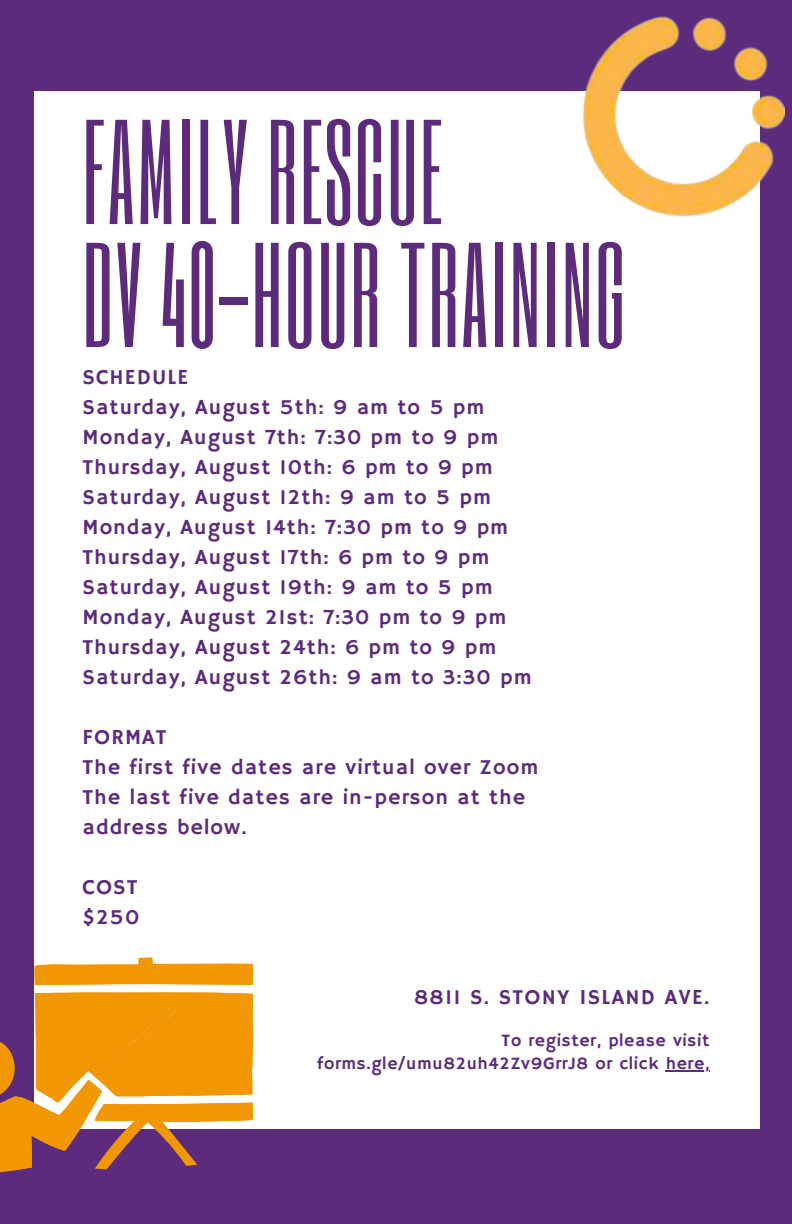
<style>
.page{position:relative;width:792px;height:1224px;background:#5c2b7b}
.page>*{position:absolute;margin:0;border:0;box-sizing:border-box;transform-origin:0 0}
.t1{font:123.6px "Six Caps";letter-spacing:.015em;color:#5c2b7b}
.t2{font:21.4px/30px "Hammersmith One";letter-spacing:.05em;color:#5c2b7b}
.t3{font:17.6px/23.4px "Hammersmith One";letter-spacing:.04em;color:#5c2b7b;text-align:right}
</style>
<div class="page">
<div style="left:35px;top:91px;width:724px;height:1038px;background:#fff"></div>
<img style="left:582px;top:16px;width:203px;height:201px">
<svg style="left:34px;top:958px;width:219px;height:208px;fill:#f19704"></svg>
<svg style="left:0;top:1004px;width:179px;height:169px"></svg>
<hr style="left:666px;top:1071px;width:44px;height:1px;background:#5c2b7b">
<p class="t1" style="left:83px;top:88px;width:362px">FAMILY RESCUE</p>
<p class="t1" style="left:83px;top:211px;width:545px">DV 40-HOUR TRAINING</p>
<p class="t2" style="left:83px;top:363px;width:107px">SCHEDULE</p>
<p class="t2" style="left:83px;top:393px;width:403px">Saturday, August 5th: 9 am to 5 pm</p>
<p class="t2" style="left:83px;top:423px;width:417px">Monday, August 7th: 7:30 pm to 9 pm</p>
<p class="t2" style="left:83px;top:453px;width:412px">Thursday, August 10th: 6 pm to 9 pm</p>
<p class="t2" style="left:83px;top:483px;width:410px">Saturday, August 12th: 9 am to 5 pm</p>
<p class="t2" style="left:83px;top:513px;width:427px">Monday, August 14th: 7:30 pm to 9 pm</p>
<p class="t2" style="left:83px;top:543px;width:408px">Thursday, August 17th: 6 pm to 9 pm</p>
<p class="t2" style="left:83px;top:573px;width:412px">Saturday, August 19th: 9 am to 5 pm</p>
<p class="t2" style="left:83px;top:603px;width:425px">Monday, August 21st: 7:30 pm to 9 pm</p>
<p class="t2" style="left:83px;top:633px;width:415px">Thursday, August 24th: 6 pm to 9 pm</p>
<p class="t2" style="left:83px;top:663px;width:451px">Saturday, August 26th: 9 am to 3:30 pm</p>
<p class="t2" style="left:83px;top:723px;width:86px">FORMAT</p>
<p class="t2" style="left:83px;top:753px;width:457px">The first five dates are virtual over Zoom</p>
<p class="t2" style="left:83px;top:783px;width:444px">The last five dates are in-person at the address below.</p>
<p class="t2" style="left:83px;top:873px;width:57px">COST</p>
<p class="t2" style="left:83px;top:903px;width:58px">$250</p>
<p class="t2" style="left:414px;top:983px;width:297px">8811 S. STONY ISLAND AVE.</p>
<p class="t3" style="left:318px;top:1029px;width:393px">To register, please visit forms.gle/umu82uh42Zv9GrrJ8 or click here,</p>
</div>
